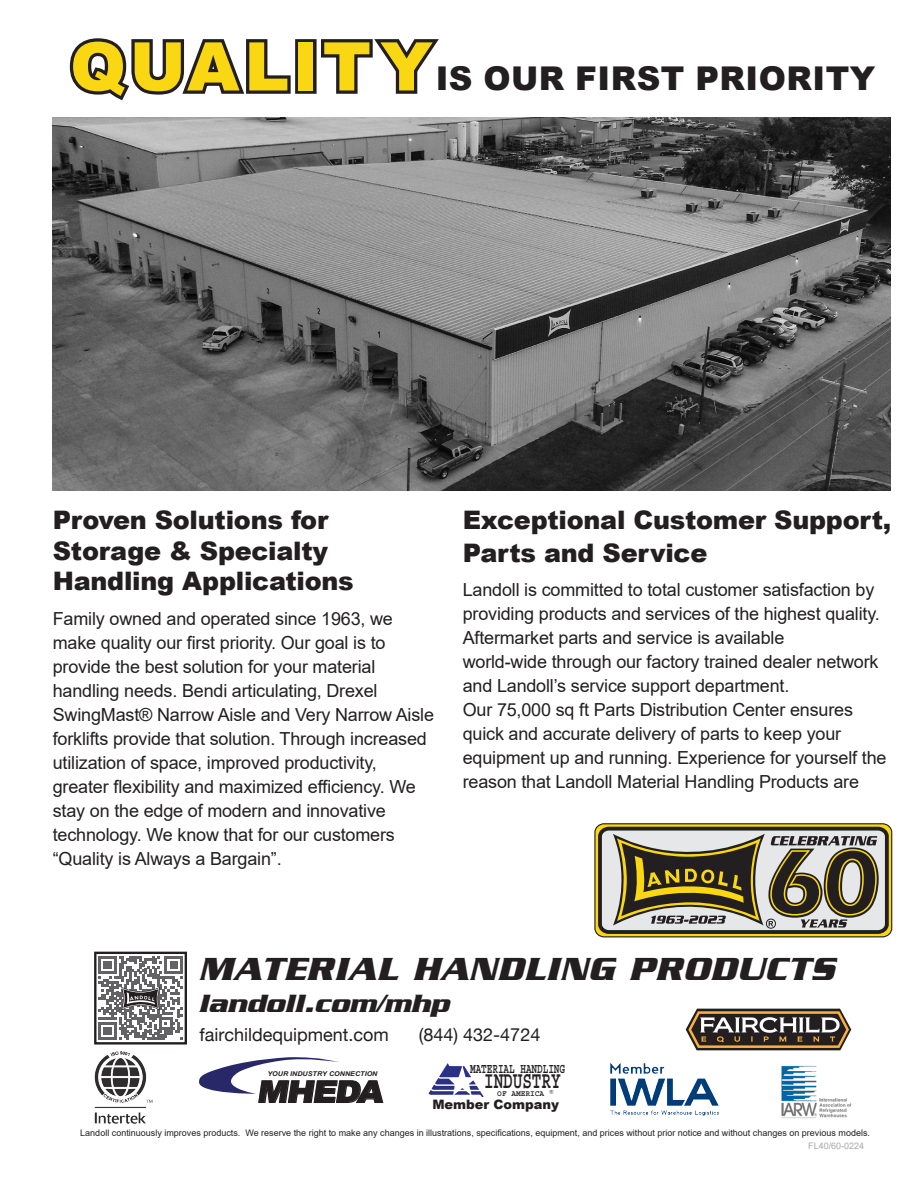
<style>
.page{position:relative;width:918px;height:1188px;background:#fff}
.page>*{position:absolute;margin:0;border:0;box-sizing:border-box;transform-origin:0 0}
.t1{font:italic 700 34.5px "Serpentine Std";letter-spacing:.02em;color:#231f20}
.t2{font:900 32.7px "Arial";letter-spacing:.015em;color:#231f20}
.t3{font:italic 900 29.85px "Arial";color:#231f20;scale:1.1 1}
.t4{font:italic 700 27px "Serpentine Std";color:#231f20}
.t5{font:900 25.5px/30.6px "Arial";letter-spacing:-.01em;color:#231f20}
.t6{font:700 23.85px "Courier Std";color:#231f20;scale:.67 1}
.t7{font:18px/24px "Arial";letter-spacing:-.01em;color:#231f20}
.t8{font:18px "Helvetica Neue";color:#221e1f}
.t9{font:700 13.95px "Courier Std";color:#231f20;scale:.67 1}
.t10{font:900 12.9px "Arial";color:#231f20}
.t11{font:9px "Arial";color:#231f20}
.t12{font:9px "Arial";color:#a8a9ad}
.t13{font:700 8.25px "Courier Std";color:#231f20;scale:.96 1}
.t14{font:italic 700 6.6px "Arial";color:#231f20;scale:1.1 1}
.s1{font-size:67.2px}
</style>
<div class="page">
<div style="left:594px;top:823px;width:298px;height:114px;border:1px solid #231f20;border-radius:9px"></div>
<svg style="left:596px;top:825px;width:295px;height:111px;background:#918a6c"></svg>
<img style="left:53px;top:117px;width:838px;height:373px">
<img style="left:94px;top:1052px;width:58px;height:71px">
<svg style="left:429px;top:1063px;width:55px;height:34px"></svg>
<img style="left:610px;top:1063px;width:109px;height:53px">
<img style="left:781px;top:1065px;width:71px;height:54px">
<svg style="left:199px;top:1057px;width:185px;height:46px"></svg>
<div style="left:94px;top:952px;width:93px;height:93px;border:2px solid #231f20"></div>
<svg style="left:99px;top:956px;width:83px;height:84px"></svg>
<img style="left:685px;top:1008px;width:167px;height:42px">
<p class="t2" style="left:70px;top:55px;width:807px"><span class="s1">QUALITY</span>IS OUR FIRST PRIORITY</p>
<p class="t5" style="left:53px;top:504px;width:302px">Proven Solutions for<br>Storage &amp; Specialty<br>Handling Applications</p>
<p class="t7" style="left:53px;top:607px;width:383px">Family owned and operated since 1963, we make quality our first priority. Our goal is to provide the best solution for your material handling needs. Bendi articulating, Drexel SwingMast® Narrow Aisle and Very Narrow Aisle forklifts provide that solution. Through increased utilization of space, improved productivity, greater flexibility and maximized efficiency. We stay on the edge of modern and innovative technology. We know that for our customers “Quality is Always a Bargain”.</p>
<p class="t5" style="left:463px;top:504px;width:430px">Exceptional Customer Support,</p>
<p class="t5" style="left:463px;top:536px;width:246px">Parts and Service</p>
<p class="t7" style="left:463px;top:578px;width:425px">Landoll is committed to total customer satisfaction by providing products and services of the highest quality.<br>Aftermarket parts and service is available<br>world-wide through our factory trained dealer network and Landoll’s service support department.<br>Our 75,000 sq ft Parts Distribution Center ensures quick and accurate delivery of parts to keep your equipment up and running. Experience for yourself the reason that Landoll Material Handling Products are</p>
<p class="t1" style="left:199px;top:949px;width:637px">MATERIAL HANDLING PRODUCTS</p>
<p class="t4" style="left:199px;top:988px;width:252px">landoll.com/mhp</p>
<p class="t8" style="left:200px;top:1022px;width:191px">fairchildequipment.com</p>
<p class="t8" style="left:419px;top:1022px;width:123px">(844) 432-4724</p>
<p class="t14" style="left:267px;top:1070px;width:102px">YOUR INDUSTRY CONNECTION</p>
<p class="t3" style="left:257px;top:1075px;width:120px">MHEDA</p>
<p class="t9" style="left:470px;top:1061px;width:143px">MATERIAL HANDLING</p>
<p class="t13" style="left:497px;top:1089px;width:60px">OF AMERICA ®</p>
<p class="t6" style="left:484px;top:1068px;width:116px">INDUSTRY</p>
<p class="t10" style="left:432px;top:1097px;width:128px">Member Company</p>
<p class="t11" style="left:80px;top:1126px;width:791px">Landoll continuously improves products. We reserve the right to make any changes in illustrations, specifications, equipment, and prices without prior notice and without changes on previous models.</p>
<p class="t12" style="left:808px;top:1140px;width:58px">FL40/60-0224</p>
</div>
